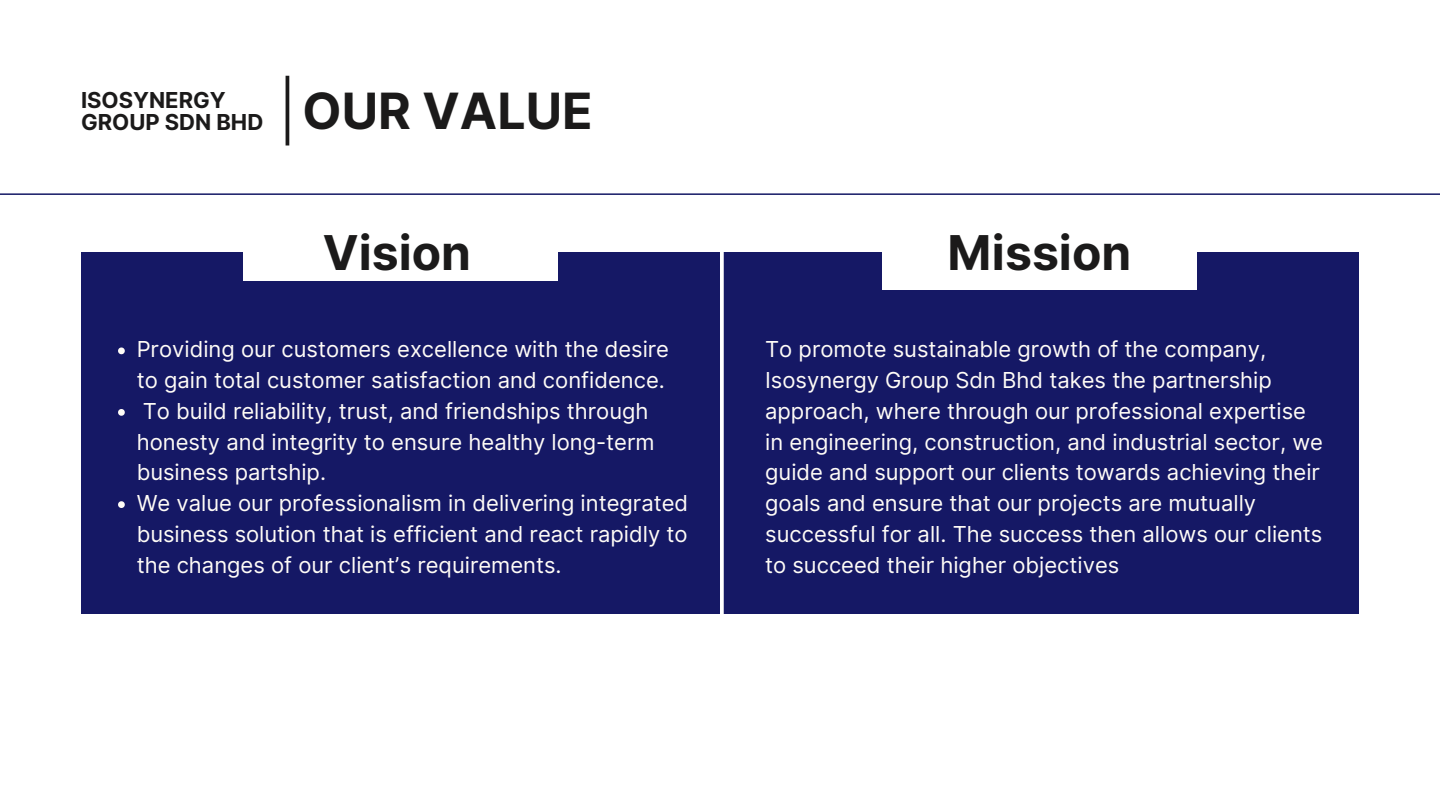
<style>
.page{position:relative;width:1440px;height:810px;background:#fff}
.page>*{position:absolute;margin:0;border:0;box-sizing:border-box;transform-origin:0 0}
.t1{font:700 50px "Inter";color:#1b1a1a}
.t2{font:700 48px "Inter";color:#1b1a1a}
.t3{font:22px/30.8px "Inter";color:#fffcf7}
.t4{font:700 22px/21.8px "Inter";color:#1b1a1a}
</style>
<div class="page">
<div style="left:81px;top:253px;width:639px;height:361px;background:#151865"></div>
<div style="left:720px;top:253px;width:639px;height:361px;background:#151865"></div>
<div style="left:243px;top:208px;width:315px;height:73px;background:#fff"></div>
<div style="left:882px;top:216px;width:315px;height:74px;background:#fff"></div>
<svg style="left:118px;top:348px;width:7px;height:6px"></svg>
<svg style="left:118px;top:409px;width:7px;height:7px"></svg>
<svg style="left:118px;top:501px;width:7px;height:7px"></svg>
<svg style="left:720px;top:252px;width:4px;height:362px"></svg>
<hr style="left:0;top:193px;width:1440px;height:2px;background:#141865">
<hr style="left:286px;top:76px;width:3px;height:69px;background:#1b1a1a">
<p class="t4" style="left:81px;top:89px;width:184px">ISOSYNERGY<br>GROUP SDN BHD</p>
<p class="t1" style="left:303px;top:81px;width:292px">OUR VALUE</p>
<p class="t2" style="left:323px;top:224px;width:150px">Vision</p>
<p class="t2" style="left:948px;top:224px;width:185px">Mission</p>
<p class="t3" style="left:137px;top:334px;width:534px">Providing our customers excellence with the desire to gain total customer satisfaction and confidence.</p>
<p class="t3" style="left:137px;top:395px;width:519px">To build reliability, trust, and friendships through honesty and integrity to ensure healthy long-term business partship.</p>
<p class="t3" style="left:137px;top:488px;width:553px;text-align:justify">We value our professionalism in delivering integrated business solution that is efficient and react rapidly to the changes of our client’s requirements.</p>
<p class="t3" style="left:765px;top:334px;width:559px">To promote sustainable growth of the company, Isosynergy Group Sdn Bhd takes the partnership approach, where through our professional expertise in engineering, construction, and industrial sector, we guide and support our clients towards achieving their goals and ensure that our projects are mutually successful for all. The success then allows our clients to succeed their higher objectives</p>
</div>
